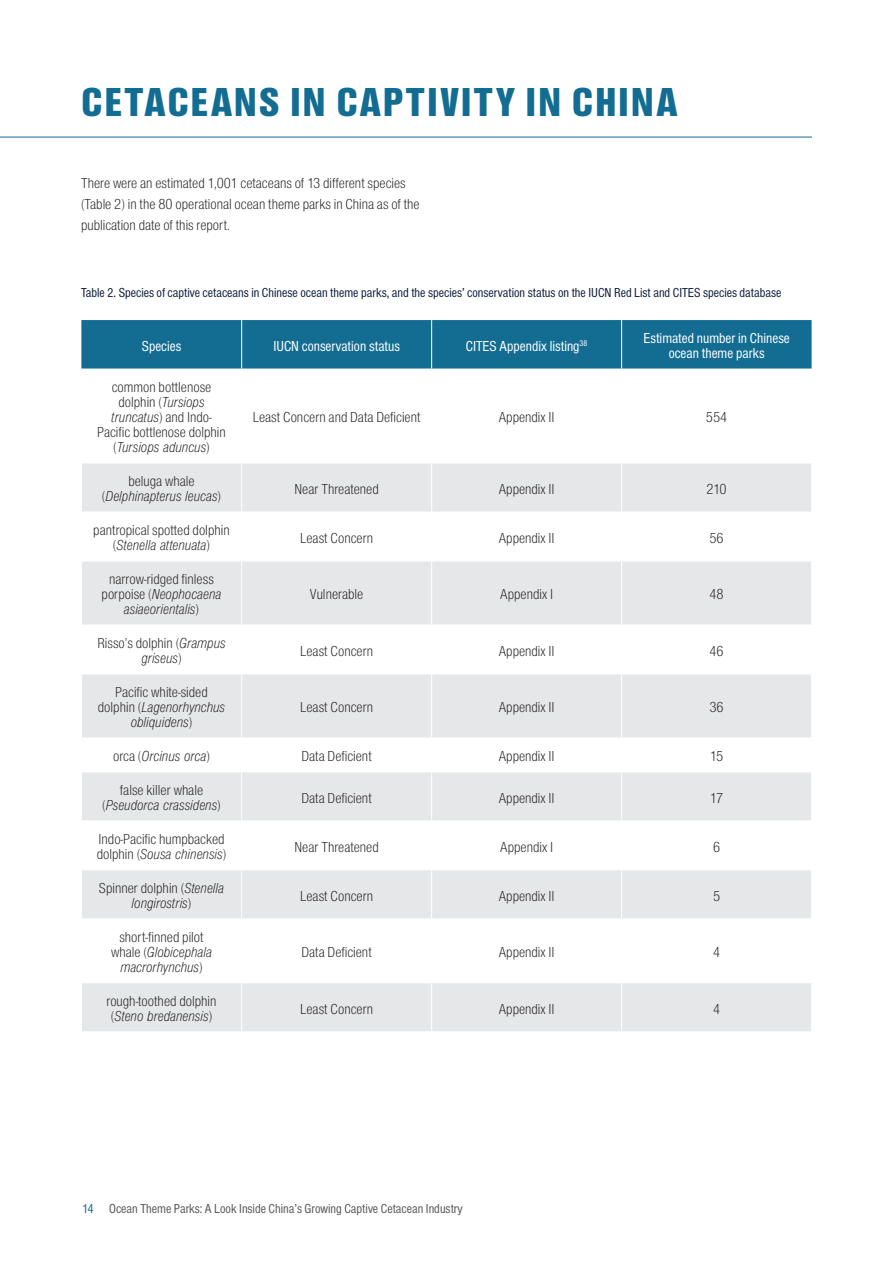
<style>
.page{position:relative;width:893px;height:1263px;background:#fff}
.page>*{position:absolute;margin:0;border:0;box-sizing:border-box;transform-origin:0 0}
.t1{font:900 condensed 42px "Foundation Sans";letter-spacing:.04em;color:#136d93}
.t2{font:300 condensed 15px/15px "Foundation Sans";color:#231f20;text-align:center}
.t3{font:italic 300 condensed 15px/15px "Foundation Sans";color:#231f20;text-align:center}
.t4{font:condensed 15px/15px "Foundation Sans";color:#fff;text-align:center}
.t5{font:condensed 13.5px "Foundation Sans";color:#0e1d3c}
.t6{font:condensed 13.5px "Foundation Sans";color:#57585a}
.t7{font:condensed 13.5px "Foundation Sans";color:#136d93}
.s1{font-style:italic}
.s2{font-style:normal}
</style>
<div class="page">
<hr style="left:0;top:137px;width:812px;height:1px;background:#136d93">
<div style="left:81px;top:320px;width:731px;height:49px;background:#136d93"></div>
<svg style="left:82px;top:464px;width:729px;height:567px;fill:#e6e7e9"></svg>
<hr style="left:241px;top:463px;width:1px;height:49px;background:#fff">
<hr style="left:431px;top:463px;width:1px;height:49px;background:#fff">
<hr style="left:621px;top:463px;width:1px;height:49px;background:#fff">
<hr style="left:81px;top:512px;width:161px;height:1px;background:#fff">
<hr style="left:242px;top:512px;width:190px;height:1px;background:#fff">
<hr style="left:241px;top:512px;width:1px;height:49px;background:#fff">
<hr style="left:432px;top:512px;width:190px;height:1px;background:#fff">
<hr style="left:431px;top:512px;width:1px;height:49px;background:#fff">
<hr style="left:622px;top:512px;width:190px;height:1px;background:#fff">
<hr style="left:621px;top:512px;width:1px;height:49px;background:#fff">
<hr style="left:241px;top:625px;width:1px;height:48px;background:#fff">
<hr style="left:431px;top:625px;width:1px;height:48px;background:#fff">
<hr style="left:621px;top:625px;width:1px;height:48px;background:#fff">
<hr style="left:241px;top:738px;width:1px;height:33px;background:#fff">
<hr style="left:431px;top:738px;width:1px;height:33px;background:#fff">
<hr style="left:621px;top:738px;width:1px;height:33px;background:#fff">
<hr style="left:241px;top:821px;width:1px;height:48px;background:#fff">
<hr style="left:431px;top:821px;width:1px;height:48px;background:#fff">
<hr style="left:621px;top:821px;width:1px;height:48px;background:#fff">
<hr style="left:241px;top:919px;width:1px;height:63px;background:#fff">
<hr style="left:431px;top:919px;width:1px;height:63px;background:#fff">
<hr style="left:621px;top:919px;width:1px;height:63px;background:#fff">
<hr style="left:241px;top:320px;width:1px;height:49px;background:#fff">
<hr style="left:431px;top:320px;width:1px;height:49px;background:#fff">
<hr style="left:621px;top:320px;width:1px;height:49px;background:#fff">
<hr style="left:81px;top:561px;width:161px;height:1px;background:#fff">
<hr style="left:81px;top:625px;width:161px;height:1px;background:#fff">
<hr style="left:242px;top:561px;width:190px;height:1px;background:#fff">
<hr style="left:241px;top:561px;width:1px;height:64px;background:#fff">
<hr style="left:242px;top:625px;width:190px;height:1px;background:#fff">
<hr style="left:432px;top:561px;width:190px;height:1px;background:#fff">
<hr style="left:431px;top:561px;width:1px;height:64px;background:#fff">
<hr style="left:432px;top:625px;width:190px;height:1px;background:#fff">
<hr style="left:622px;top:561px;width:190px;height:1px;background:#fff">
<hr style="left:621px;top:561px;width:1px;height:64px;background:#fff">
<hr style="left:622px;top:625px;width:190px;height:1px;background:#fff">
<hr style="left:81px;top:673px;width:161px;height:1px;background:#fff">
<hr style="left:81px;top:737px;width:161px;height:1px;background:#fff">
<hr style="left:242px;top:673px;width:190px;height:1px;background:#fff">
<hr style="left:241px;top:674px;width:1px;height:63px;background:#fff">
<hr style="left:242px;top:737px;width:190px;height:1px;background:#fff">
<hr style="left:432px;top:673px;width:190px;height:1px;background:#fff">
<hr style="left:431px;top:674px;width:1px;height:63px;background:#fff">
<hr style="left:432px;top:737px;width:190px;height:1px;background:#fff">
<hr style="left:622px;top:673px;width:190px;height:1px;background:#fff">
<hr style="left:621px;top:674px;width:1px;height:63px;background:#fff">
<hr style="left:622px;top:737px;width:190px;height:1px;background:#fff">
<hr style="left:81px;top:771px;width:161px;height:1px;background:#fff">
<hr style="left:81px;top:820px;width:161px;height:1px;background:#fff">
<hr style="left:242px;top:771px;width:190px;height:1px;background:#fff">
<hr style="left:241px;top:772px;width:1px;height:48px;background:#fff">
<hr style="left:242px;top:820px;width:190px;height:1px;background:#fff">
<hr style="left:432px;top:771px;width:190px;height:1px;background:#fff">
<hr style="left:431px;top:772px;width:1px;height:48px;background:#fff">
<hr style="left:432px;top:820px;width:190px;height:1px;background:#fff">
<hr style="left:622px;top:771px;width:190px;height:1px;background:#fff">
<hr style="left:621px;top:772px;width:1px;height:48px;background:#fff">
<hr style="left:622px;top:820px;width:190px;height:1px;background:#fff">
<hr style="left:81px;top:869px;width:161px;height:1px;background:#fff">
<hr style="left:81px;top:918px;width:161px;height:1px;background:#fff">
<hr style="left:242px;top:869px;width:190px;height:1px;background:#fff">
<hr style="left:241px;top:870px;width:1px;height:48px;background:#fff">
<hr style="left:242px;top:918px;width:190px;height:1px;background:#fff">
<hr style="left:432px;top:869px;width:190px;height:1px;background:#fff">
<hr style="left:431px;top:870px;width:1px;height:48px;background:#fff">
<hr style="left:432px;top:918px;width:190px;height:1px;background:#fff">
<hr style="left:622px;top:869px;width:190px;height:1px;background:#fff">
<hr style="left:621px;top:870px;width:1px;height:48px;background:#fff">
<hr style="left:622px;top:918px;width:190px;height:1px;background:#fff">
<hr style="left:81px;top:982px;width:161px;height:1px;background:#fff">
<hr style="left:242px;top:982px;width:190px;height:1px;background:#fff">
<hr style="left:241px;top:983px;width:1px;height:48px;background:#fff">
<hr style="left:432px;top:982px;width:190px;height:1px;background:#fff">
<hr style="left:431px;top:983px;width:1px;height:48px;background:#fff">
<hr style="left:622px;top:982px;width:190px;height:1px;background:#fff">
<hr style="left:621px;top:983px;width:1px;height:48px;background:#fff">
<p class="t1" style="left:81px;top:78px;width:598px">CETACEANS IN CAPTIVITY IN CHINA</p>
<p class="t2" style="left:81px;top:173px;width:340px;line-height:21px;text-align:left">There were an estimated 1,001 cetaceans of 13 different species (Table 2) in the 80 operational ocean theme parks in China as of the publication date of this report.</p>
<p class="t5" style="left:81px;top:286px;width:702px">Table 2. Species of captive cetaceans in Chinese ocean theme parks, and the species’ conservation status on the IUCN Red List and CITES species database</p>
<p class="t4" style="left:142px;top:339px;width:41px">Species</p>
<p class="t4" style="left:273px;top:339px;width:128px">IUCN conservation status</p>
<p class="t4" style="left:466px;top:339px;width:123px">CITES Appendix listing<sup>38</sup></p>
<p class="t4" style="left:643px;top:331px;width:148px">Estimated number in Chinese ocean theme parks</p>
<p class="t2" style="left:97px;top:380px;width:130px">common bottlenose dolphin (<span class="s1">Tursiops truncatus</span>) and Indo-<br>Pacific bottlenose dolphin (<span class="s1">Tursiops aduncus</span>)</p>
<p class="t2" style="left:253px;top:410px;width:169px">Least Concern and Data Deficient</p>
<p class="t2" style="left:499px;top:410px;width:57px">Appendix II</p>
<p class="t2" style="left:706px;top:410px;width:23px">554</p>
<p class="t3" style="left:102px;top:474px;width:121px"><span class="s2">beluga whale (</span>Delphinapterus leucas<span class="s2">)</span></p>
<p class="t2" style="left:294px;top:481px;width:86px">Near Threatened</p>
<p class="t2" style="left:499px;top:481px;width:57px">Appendix II</p>
<p class="t2" style="left:706px;top:481px;width:22px">210</p>
<p class="t2" style="left:93px;top:523px;width:138px">pantropical spotted dolphin (<span class="s1">Stenella attenuata</span>)</p>
<p class="t2" style="left:300px;top:530px;width:75px">Least Concern</p>
<p class="t2" style="left:499px;top:530px;width:57px">Appendix II</p>
<p class="t2" style="left:709px;top:530px;width:16px">56</p>
<p class="t2" style="left:102px;top:572px;width:121px">narrow-ridged finless porpoise (<span class="s1">Neophocaena asiaeorientalis</span>)</p>
<p class="t2" style="left:310px;top:587px;width:55px">Vulnerable</p>
<p class="t2" style="left:500px;top:587px;width:54px">Appendix I</p>
<p class="t2" style="left:709px;top:587px;width:16px">48</p>
<p class="t2" style="left:97px;top:636px;width:130px">Risso’s dolphin (<span class="s1">Grampus griseus</span>)</p>
<p class="t2" style="left:300px;top:643px;width:75px">Least Concern</p>
<p class="t2" style="left:499px;top:643px;width:57px">Appendix II</p>
<p class="t2" style="left:709px;top:643px;width:16px">46</p>
<p class="t2" style="left:98px;top:685px;width:129px">Pacific white-sided dolphin (<span class="s1">Lagenorhynchus obliquidens</span>)</p>
<p class="t2" style="left:300px;top:700px;width:75px">Least Concern</p>
<p class="t2" style="left:499px;top:700px;width:57px">Appendix II</p>
<p class="t2" style="left:709px;top:700px;width:16px">36</p>
<p class="t3" style="left:113px;top:749px;width:98px"><span class="s2">orca (</span>Orcinus orca<span class="s2">)</span></p>
<p class="t2" style="left:302px;top:749px;width:72px">Data Deficient</p>
<p class="t2" style="left:499px;top:749px;width:57px">Appendix II</p>
<p class="t2" style="left:710px;top:749px;width:15px">15</p>
<p class="t3" style="left:102px;top:783px;width:120px"><span class="s2">false killer whale (</span>Pseudorca crassidens<span class="s2">)</span></p>
<p class="t2" style="left:302px;top:790px;width:72px">Data Deficient</p>
<p class="t2" style="left:499px;top:790px;width:57px">Appendix II</p>
<p class="t2" style="left:710px;top:790px;width:15px">17</p>
<p class="t2" style="left:97px;top:832px;width:131px;text-align:left">Indo-Pacific humpbacked dolphin (<span class="s1">Sousa chinensis</span>)</p>
<p class="t2" style="left:294px;top:839px;width:86px">Near Threatened</p>
<p class="t2" style="left:500px;top:839px;width:54px">Appendix I</p>
<p class="t2" style="left:713px;top:839px;width:9px">6</p>
<p class="t3" style="left:99px;top:881px;width:127px"><span class="s2">Spinner dolphin (</span>Stenella longirostris<span class="s2">)</span></p>
<p class="t2" style="left:300px;top:888px;width:75px">Least Concern</p>
<p class="t2" style="left:499px;top:888px;width:57px">Appendix II</p>
<p class="t2" style="left:713px;top:888px;width:9px">5</p>
<p class="t3" style="left:111px;top:930px;width:103px"><span class="s2">short-finned pilot whale (</span>Globicephala macrorhynchus<span class="s2">)</span></p>
<p class="t2" style="left:302px;top:945px;width:72px">Data Deficient</p>
<p class="t2" style="left:499px;top:945px;width:57px">Appendix II</p>
<p class="t2" style="left:713px;top:945px;width:9px">4</p>
<p class="t2" style="left:107px;top:994px;width:112px;text-align:left">rough-toothed dolphin (<span class="s1">Steno bredanensis</span>)</p>
<p class="t2" style="left:300px;top:1001px;width:75px">Least Concern</p>
<p class="t2" style="left:499px;top:1001px;width:57px">Appendix II</p>
<p class="t2" style="left:713px;top:1001px;width:9px">4</p>
<p class="t7" style="left:82px;top:1201px;width:13px">14</p>
<p class="t6" style="left:109px;top:1201px;width:355px">Ocean Theme Parks: A Look Inside China’s Growing Captive Cetacean Industry</p>
</div>
